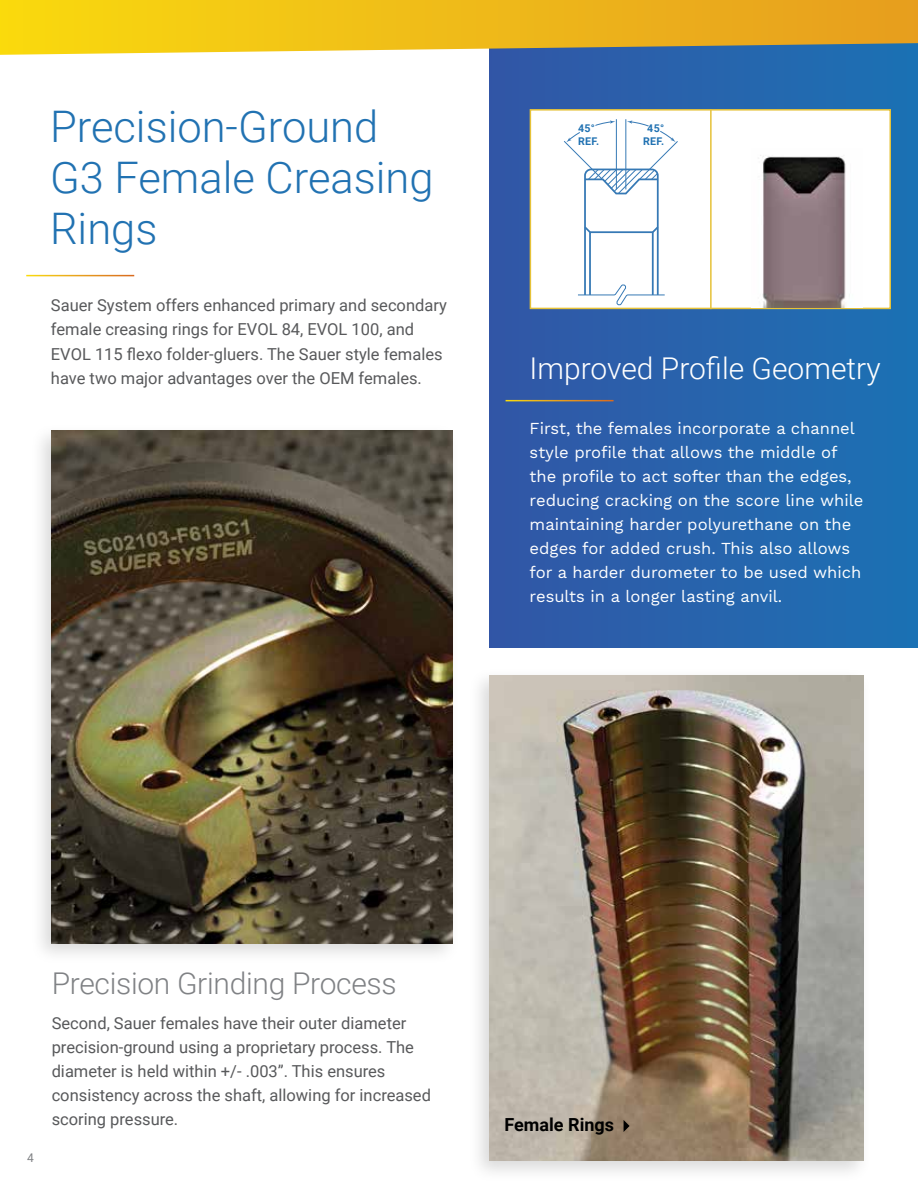
<style>
.page{position:relative;width:918px;height:1188px;background:#fff}
.page>*{position:absolute;margin:0;border:0;box-sizing:border-box;transform-origin:0 0}
.t1{font:300 43.5px/51px "Roboto";color:#2172b2}
.t2{font:300 30px "Roboto";letter-spacing:-.01em;color:#808285}
.t3{font:300 30px "Roboto";color:#fff}
.t4{font:700 18px "Roboto";color:#000}
.t5{font:16.5px/24px "Roboto";color:#58595b}
.t6{font:16.5px/24px "Work Sans";color:#fff}
.t7{font:12px "Roboto";color:#808285}
.t8{font:700 10.65px/12.5px "Roboto";letter-spacing:.035em;color:#2172b2}
</style>
<div class="page">
<div style="left:468px;top:666px;width:405px;height:517px;background:#000;opacity:.15"></div>
<img style="left:490px;top:675px;width:374px;height:486px">
<div style="left:490px;top:28px;width:428px;height:620px;background:linear-gradient(to right,#3256a6,#1c71b4)"></div>
<svg style="left:0;top:0;width:918px;height:55px;background:#e0b72a"></svg>
<hr style="left:506px;top:400px;width:108px;height:1px;background:#fff">
<div style="left:530px;top:109px;width:361px;height:200px;background:#fff;border:2px solid #e6c238"></div>
<hr style="left:616px;top:119px;width:1px;height:70px;background:#3679b5">
<hr style="left:626px;top:119px;width:1px;height:70px;background:#3679b5">
<svg style="left:564px;top:120px;width:114px;height:185px"></svg>
<hr style="left:710px;top:109px;width:2px;height:200px;background:#e6c238">
<svg style="left:624px;top:1120px;width:6px;height:12px"></svg>
<div style="left:30px;top:422px;width:431px;height:543px;background:#000;opacity:.15"></div>
<img style="left:52px;top:431px;width:400px;height:512px">
<img style="left:760px;top:155px;width:86px;height:71px">
<img style="left:751px;top:226px;width:111px;height:82px">
<h1 class="t1" style="left:50px;top:99px;width:330px">Precision-Ground</h1>
<h1 class="t1" style="left:50px;top:150px;width:385px">G3 Female Creasing<br>Rings</h1>
<p class="t5" style="left:51px;top:293px;width:398px">Sauer System offers enhanced primary and secondary female creasing rings for EVOL 84, EVOL 100, and EVOL 115 flexo folder-gluers. The Sauer style females have two major advantages over the OEM females.</p>
<p class="t8" style="left:578px;top:122px;width:23px">45°<br>REF.</p>
<p class="t8" style="left:647px;top:122px;width:18px">45°</p>
<p class="t8" style="left:643px;top:134px;width:23px">REF.</p>
<h2 class="t3" style="left:530px;top:347px;width:353px">Improved Profile Geometry</h2>
<p class="t6" style="left:530px;top:417px;width:335px">First, the females incorporate a channel style profile that allows the middle of the profile to act softer than the edges, reducing cracking on the score line while maintaining harder polyurethane on the edges for added crush. This also allows for a harder durometer to be used which results in a longer lasting anvil.</p>
<p class="t7" style="left:27px;top:1149px;width:8px">4</p>
<h2 class="t2" style="left:52px;top:963px;width:346px">Precision Grinding Process</h2>
<p class="t5" style="left:52px;top:1011px;width:381px">Second, Sauer females have their outer diameter precision-ground using a proprietary process. The diameter is held within +/- .003”. This ensures consistency across the shaft, allowing for increased scoring pressure.</p>
<p class="t4" style="left:505px;top:1112px;width:111px">Female Rings</p>
</div>
